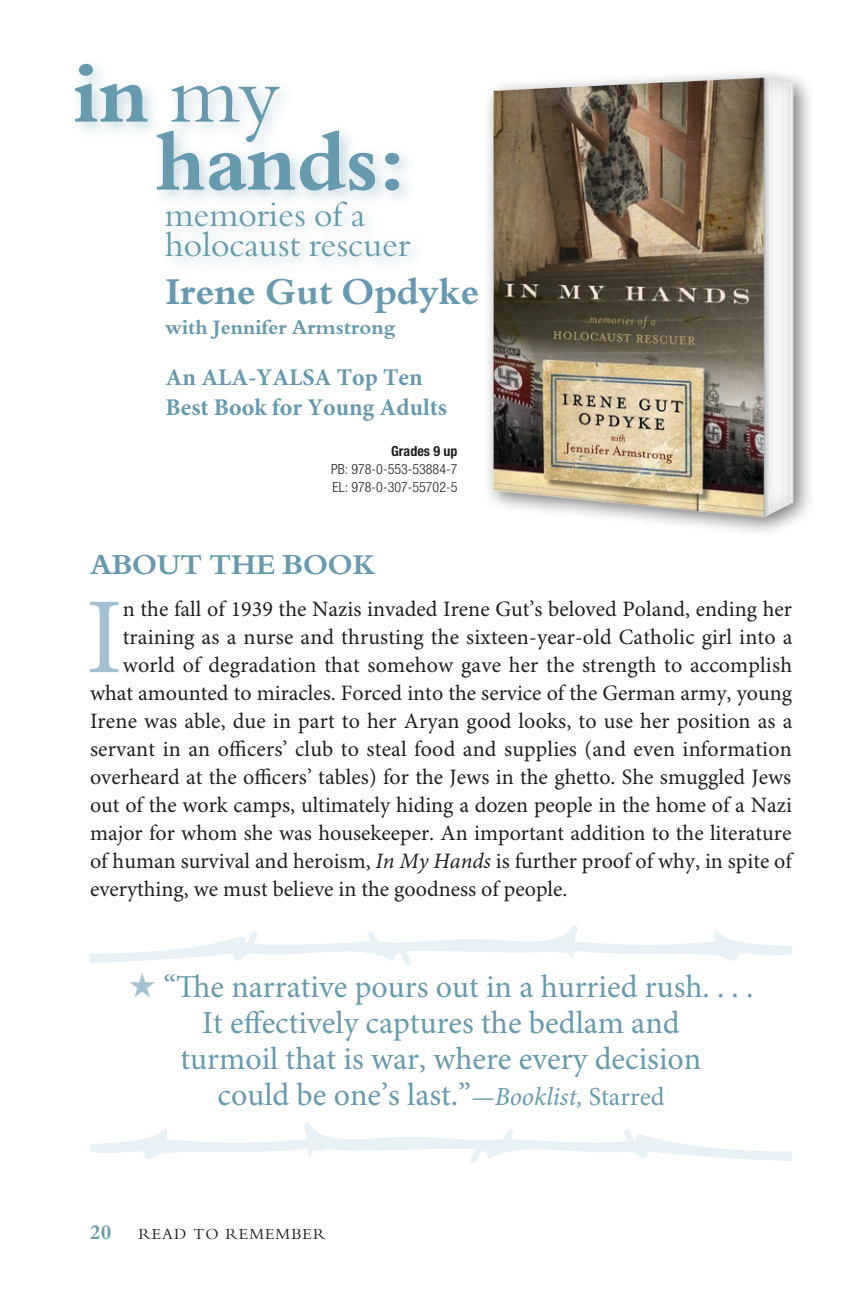
<style>
.page{position:relative;width:864px;height:1296px;background:#fff}
.page>*{position:absolute;margin:0;border:0;box-sizing:border-box;transform-origin:0 0}
.t1{font:108.2px "Minion Pro";color:#a3c1d1}
.t2{font:700 82px/68px "Bergamo";color:#6799af}
.t3{font:700 37px "Bergamo";color:#6799af}
.t4{font:34px/30px "Bergamo";color:#6799af}
.t5{font:32px/36px "Minion Pro";color:#6799af;text-align:center}
.t6{font:700 28px "Bergamo";color:#6799af}
.t7{font:700 24px/30px "Minion Pro";color:#6799af}
.t8{font:22px "Minion Pro";color:#231f20}
.t9{font:700 20px "Bergamo";color:#6799af}
.t10{font:15px "Bergamo";letter-spacing:.065em;color:#231f20}
.t11{font:300 condensed 14px/18px "Helvetica Neue";color:#231f20}
.t12{font:700 condensed 14px "Helvetica Neue";color:#231f20}
.s1{font-weight:400}
.s2{font-style:italic}
.s3{color:#a3c1d1}
.s4{font-style:italic;font-size:26px}
.s5{font-size:26px}
</style>
<div class="page">
<img style="left:488px;top:73px;width:322px;height:459px">
<div style="left:68px;top:57px;width:360px;height:217px;background:#6799af;opacity:.4"></div>
<h2 class="t2" style="left:156px;top:61px;width:252px;text-indent:-82px">in <span class="s1">my </span>hands:</h2>
<h3 class="t4" style="left:165px;top:200px;width:247px">memories of a holocaust rescuer</h3>
<h3 class="t3" style="left:166px;top:271px;width:315px">Irene Gut Opdyke</h3>
<p class="t9" style="left:166px;top:316px;width:231px">with Jennifer Armstrong</p>
<p class="t7" style="left:166px;top:363px;width:283px">An ALA-YALSA Top Ten<br>Best Book for Young Adults</p>
<p class="t12" style="left:391px;top:443px;width:68px">Grades 9 up</p>
<p class="t11" style="left:331px;top:460px;width:128px">PB: 978-0-553-53884-7<br>EL: 978-0-307-55702-5</p>
<p class="t6" style="left:90px;top:548px;width:286px">ABOUT THE BOOK</p>
<h1 class="t1" style="left:86px;top:573px;width:38px">I</h1>
<p class="t8" style="left:123px;top:596px;width:671px">n the fall of 1939 the Nazis invaded Irene Gut’s beloved Poland, ending her</p>
<p class="t8" style="left:123px;top:624px;width:671px">training as a nurse and thrusting the sixteen-year-old Catholic girl into a</p>
<p class="t8" style="left:123px;top:652px;width:671px">world of degradation that somehow gave her the strength to accomplish</p>
<p class="t8" style="left:90px;top:680px;width:704px">what amounted to miracles. Forced into the service of the German army, young</p>
<p class="t8" style="left:90px;top:708px;width:704px">Irene was able, due in part to her Aryan good looks, to use her position as a</p>
<p class="t8" style="left:90px;top:736px;width:703px">servant in an officers’ club to steal food and supplies (and even information</p>
<p class="t8" style="left:90px;top:764px;width:703px">overheard at the officers’ tables) for the Jews in the ghetto. She smuggled Jews</p>
<p class="t8" style="left:90px;top:792px;width:703px">out of the work camps, ultimately hiding a dozen people in the home of a Nazi</p>
<p class="t8" style="left:90px;top:820px;width:703px">major for whom she was housekeeper. An important addition to the literature</p>
<p class="t8" style="left:90px;top:848px;width:704px">of human survival and heroism, <span class="s2">In My Hands</span> is further proof of why, in spite of</p>
<p class="t8" style="left:90px;top:876px;width:479px">everything, we must believe in the goodness of people.</p>
<h3 class="t5" style="left:128px;top:970px;width:627px"><span class="s3">★</span> “The narrative pours out in a hurried rush. . . .<br>It effectively captures the bedlam and<br>turmoil that is war, where every decision<br>could be one’s last.”<span class="s4">—Booklist,</span> <span class="s5">Starred</span></h3>
<p class="t9" style="left:90px;top:1221px;width:23px">20</p>
<p class="t10" style="left:138px;top:1226px;width:188px">READ TO REMEMBER</p>
</div>
